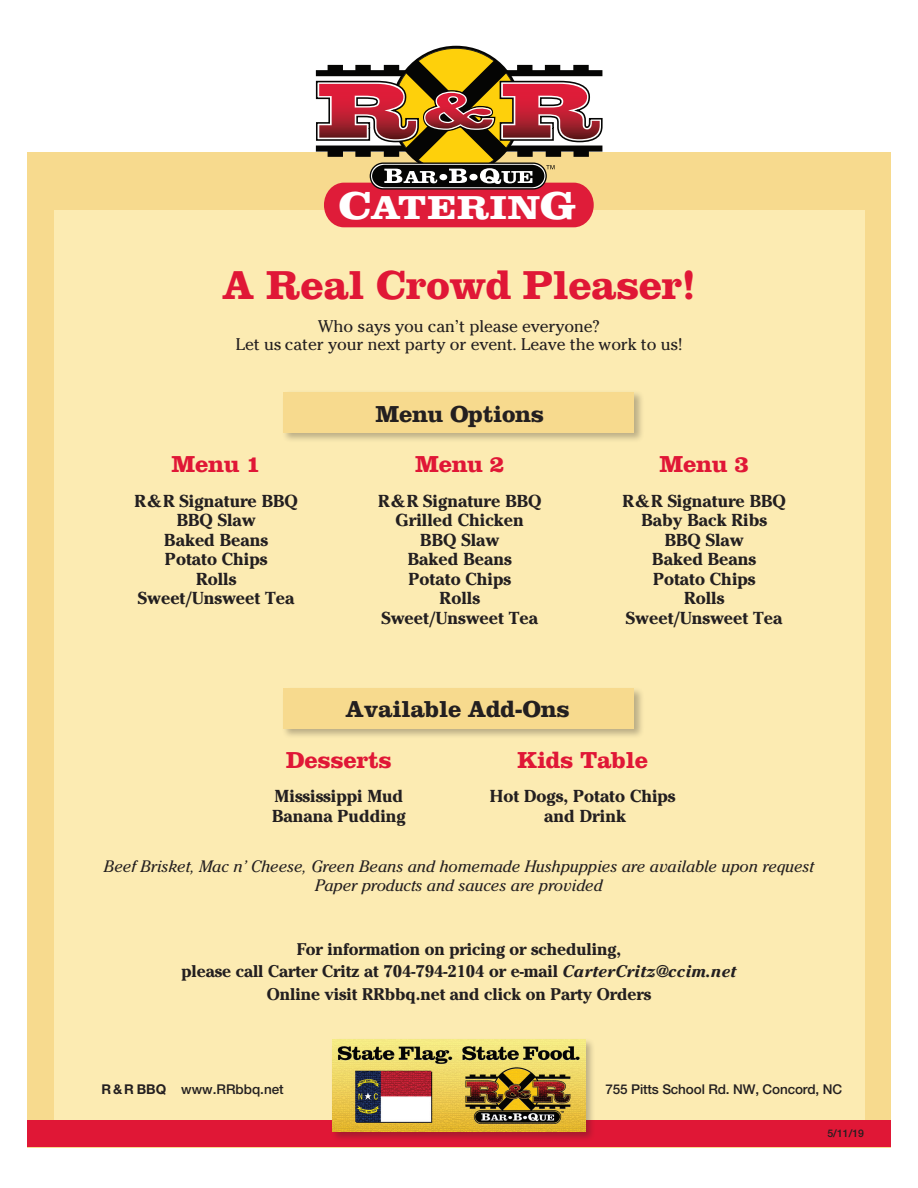
<style>
.page{position:relative;width:918px;height:1188px;background:#fff}
.page>*{position:absolute;margin:0;border:0;box-sizing:border-box;transform-origin:0 0}
.Category_Title_menu{font:700 42px "Clarendon";letter-spacing:-.015em;color:#e01736}
.t1{font:700 34.5px "Clarendon";letter-spacing:.01em;color:#fff;scale:1.15 1}
.Category_Title_menu-2{font:700 24px "Clarendon";letter-spacing:-.015em;color:#e01736}
.Category_Title_menu-3{font:700 24px "Clarendon";letter-spacing:-.015em;color:#231f20}
.First_Line_Item{font:700 17.25px "Cheltenham";color:#231f20}
.Description{font:700 16.8px "Cheltenham";letter-spacing:-.005em;color:#231f20}
.Description-2{font:16.8px "Cheltenham";letter-spacing:-.005em;color:#231f20}
.Description-3{font:italic 16.5px/19.5px "Cheltenham";letter-spacing:-.005em;color:#231f20;text-align:center}
.t2{font:500 13.5px "Helvetica Neue LT Std";letter-spacing:-.01em;color:#231f20}
.t3{font:500 10.5px "Helvetica Neue LT Std";color:#231f20}
.s1{font-size:40.2px}
.s2{font-style:italic}
.s3{font-weight:700}
</style>
<div class="page">
<div style="left:27px;top:152px;width:864px;height:995px;background:#f7da8e"></div>
<div style="left:54px;top:210px;width:810px;height:910px;background:#fcebb2"></div>
<div style="left:281px;top:390px;width:364px;height:53px;background:#231f20;opacity:.3"></div>
<div style="left:284px;top:392px;width:350px;height:41px;background:#f7da8e"></div>
<div style="left:281px;top:686px;width:364px;height:53px;background:#231f20;opacity:.3"></div>
<div style="left:284px;top:689px;width:350px;height:40px;background:#f7da8e"></div>
<svg style="left:393px;top:48px;width:126px;height:125px"></svg>
<svg style="left:315px;top:59px;width:288px;height:168px"></svg>
<div style="left:27px;top:1120px;width:864px;height:27px;background:#e01736"></div>
<div style="left:330px;top:1037px;width:265px;height:105px;background:#231f20;opacity:.3"></div>
<img style="left:333px;top:1040px;width:252px;height:92px">
<p class="t1" style="left:338px;top:186px;width:208px"><span class="s1">C</span>ATERIN<span class="s1">G</span></p>
<p class="Category_Title_menu" style="left:222px;top:260px;width:475px">A Real Crowd Pleaser!</p>
<p class="Description-2" style="left:318px;top:316px;width:283px">Who says you can’t please everyone?</p>
<p class="Description-2" style="left:236px;top:334px;width:448px">Let us cater your next party or event. Leave the work to us!</p>
<p class="Category_Title_menu-2" style="left:171px;top:450px;width:91px">Menu 1</p>
<p class="First_Line_Item" style="left:134px;top:491px;width:165px">R &amp; R Signature BBQ</p>
<p class="First_Line_Item" style="left:177px;top:510px;width:81px">BBQ Slaw</p>
<p class="First_Line_Item" style="left:164px;top:530px;width:105px">Baked Beans</p>
<p class="First_Line_Item" style="left:165px;top:549px;width:104px">Potato Chips</p>
<p class="First_Line_Item" style="left:196px;top:569px;width:42px">Rolls</p>
<p class="First_Line_Item" style="left:138px;top:588px;width:158px">Sweet/Unsweet Tea</p>
<p class="Category_Title_menu-3" style="left:375px;top:399px;width:170px">Menu Options</p>
<p class="Category_Title_menu-2" style="left:415px;top:450px;width:91px">Menu 2</p>
<p class="First_Line_Item" style="left:378px;top:491px;width:165px">R &amp; R Signature BBQ</p>
<p class="First_Line_Item" style="left:396px;top:510px;width:130px">Grilled Chicken</p>
<p class="First_Line_Item" style="left:420px;top:530px;width:81px">BBQ Slaw</p>
<p class="First_Line_Item" style="left:408px;top:549px;width:105px">Baked Beans</p>
<p class="First_Line_Item" style="left:409px;top:569px;width:104px">Potato Chips</p>
<p class="First_Line_Item" style="left:440px;top:588px;width:42px">Rolls</p>
<p class="First_Line_Item" style="left:382px;top:608px;width:158px">Sweet/Unsweet Tea</p>
<p class="Category_Title_menu-2" style="left:659px;top:450px;width:91px">Menu 3</p>
<p class="First_Line_Item" style="left:622px;top:491px;width:165px">R &amp; R Signature BBQ</p>
<p class="First_Line_Item" style="left:641px;top:510px;width:127px">Baby Back Ribs</p>
<p class="First_Line_Item" style="left:665px;top:530px;width:81px">BBQ Slaw</p>
<p class="First_Line_Item" style="left:652px;top:549px;width:105px">Baked Beans</p>
<p class="First_Line_Item" style="left:653px;top:569px;width:104px">Potato Chips</p>
<p class="First_Line_Item" style="left:684px;top:588px;width:42px">Rolls</p>
<p class="First_Line_Item" style="left:626px;top:608px;width:158px">Sweet/Unsweet Tea</p>
<p class="Category_Title_menu-3" style="left:346px;top:695px;width:226px">Available Add-Ons</p>
<p class="Category_Title_menu-2" style="left:286px;top:745px;width:107px">Desserts</p>
<p class="First_Line_Item" style="left:275px;top:786px;width:130px">Mississippi Mud</p>
<p class="First_Line_Item" style="left:272px;top:805px;width:135px">Banana Pudding</p>
<p class="Category_Title_menu-2" style="left:517px;top:745px;width:132px">Kids Table</p>
<p class="First_Line_Item" style="left:490px;top:786px;width:187px">Hot Dogs, Potato Chips</p>
<p class="First_Line_Item" style="left:544px;top:805px;width:83px">and Drink</p>
<p class="Description-3" style="left:104px;top:856px;width:712px">Beef Brisket, Mac n’ Cheese, Green Beans and homemade Hushpuppies are available upon request<br>Paper products and sauces are provided</p>
<p class="Description" style="left:297px;top:939px;width:326px">For information on pricing or scheduling,</p>
<p class="Description" style="left:182px;top:961px;width:556px">please call Carter Critz at 704-794-2104 or e-mail <span class="s2">CarterCritz@ccim.net</span></p>
<p class="Description" style="left:267px;top:984px;width:386px">Online visit RRbbq.net and click on Party Orders</p>
<p class="t2" style="left:101px;top:1081px;width:184px"><span class="s3">R &amp; R BBQ</span> www.RRbbq.net</p>
<p class="t2" style="left:605px;top:1081px;width:238px">755 Pitts School Rd. NW, Concord, NC</p>
<p class="t3" style="left:827px;top:1127px;width:38px">5/11/19</p>
</div>
